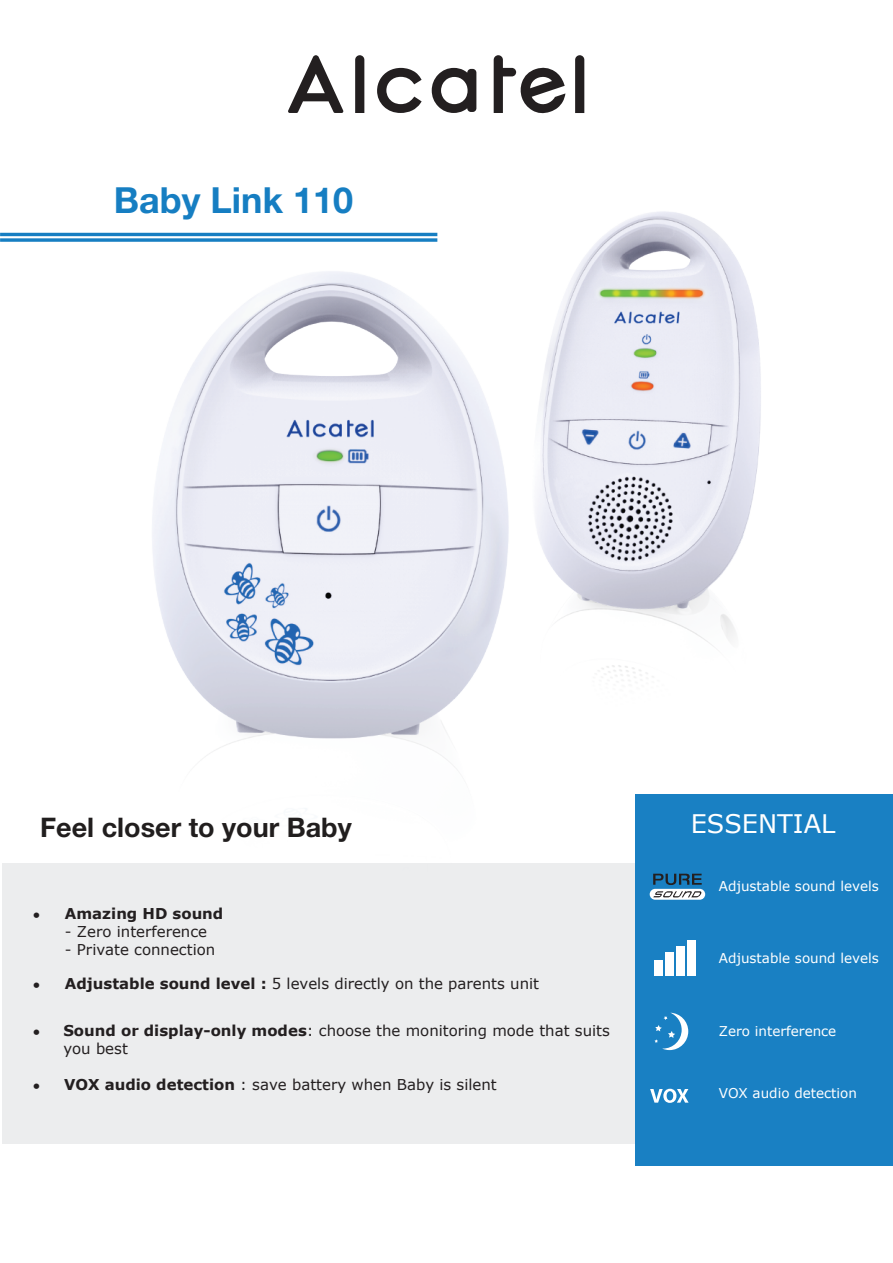
<style>
.page{position:relative;width:893px;height:1263px;background:#fff}
.page>*{position:absolute;margin:0;border:0;box-sizing:border-box;transform-origin:0 0}
.t1{font:700 36px "Helvetica Neue LT Std";color:#167ec2}
.t2{font:700 27px "Helvetica Neue LT Std";color:#211e1e}
.t3{font:25.5px "Verdana";color:#fff}
.t4{font:15px/18px "Verdana";color:#231f20}
.t5{font:700 15px "Verdana";color:#231f20}
.t6{font:13.5px "Verdana";color:#fff}
.s1{font-weight:400}
.s2{font-weight:700}
</style>
<div class="page">
<div style="left:2px;top:863px;width:890px;height:280px;background:#ecedee"></div>
<div style="left:635px;top:795px;width:257px;height:371px;background:#1980c3"></div>
<hr style="left:0;top:233px;width:437px;height:3px;background:#167ec2">
<svg style="left:0;top:238px;width:20px;height:4px"></svg>
<svg style="left:654px;top:1013px;width:34px;height:37px"></svg>
<svg style="left:650px;top:1089px;width:39px;height:14px"></svg>
<img style="left:20px;top:211px;width:824px;height:663px">
<div style="left:687px;top:940px;width:8px;height:36px;background:#fff"></div>
<div style="left:676px;top:946px;width:8px;height:30px;background:#fff"></div>
<div style="left:665px;top:953px;width:8px;height:23px;background:#fff"></div>
<div style="left:654px;top:960px;width:8px;height:16px;background:#fff"></div>
<svg style="left:650px;top:889px;width:55px;height:11px"></svg>
<svg style="left:653px;top:891px;width:49px;height:6px"></svg>
<svg style="left:653px;top:874px;width:49px;height:11px"></svg>
<svg style="left:377px;top:68px;width:45px;height:45px"></svg>
<svg style="left:432px;top:68px;width:44px;height:45px"></svg>
<svg style="left:355px;top:55px;width:9px;height:58px"></svg>
<svg style="left:575px;top:55px;width:9px;height:58px"></svg>
<svg style="left:288px;top:55px;width:56px;height:58px"></svg>
<svg style="left:494px;top:55px;width:71px;height:59px"></svg>
<h1 class="t1" style="left:114px;top:178px;width:241px">Baby Link 110</h1>
<h2 class="t2" style="left:40px;top:811px;width:313px">Feel closer to your Baby</h2>
<p class="t5" style="left:33px;top:903px;width:192px"><span class="s1">•</span> Amazing HD sound</p>
<p class="t4" style="left:65px;top:922px;width:144px">- Zero interference</p>
<p class="t4" style="left:65px;top:940px;width:152px">- Private connection</p>
<p class="t4" style="left:33px;top:974px;width:508px">• <span class="s2">Adjustable sound level :</span> 5 levels directly on the parents unit</p>
<p class="t4" style="left:33px;top:1022px;width:10px">•</p>
<p class="t4" style="left:63px;top:1021px;width:548px"><span class="s2">Sound or display-only modes</span>: choose the monitoring mode that suits you best</p>
<p class="t4" style="left:64px;top:1076px;width:434px"><span class="s2">VOX audio detection</span> : save battery when Baby is silent</p>
<p class="t4" style="left:33px;top:1076px;width:10px">•</p>
<h3 class="t3" style="left:691px;top:806px;width:146px">ESSENTIAL</h3>
<p class="t6" style="left:719px;top:877px;width:162px">Adjustable sound levels</p>
<p class="t6" style="left:719px;top:948px;width:162px">Adjustable sound levels</p>
<p class="t6" style="left:719px;top:1021px;width:119px">Zero interference</p>
<p class="t6" style="left:719px;top:1084px;width:140px">VOX audio detection</p>
</div>
